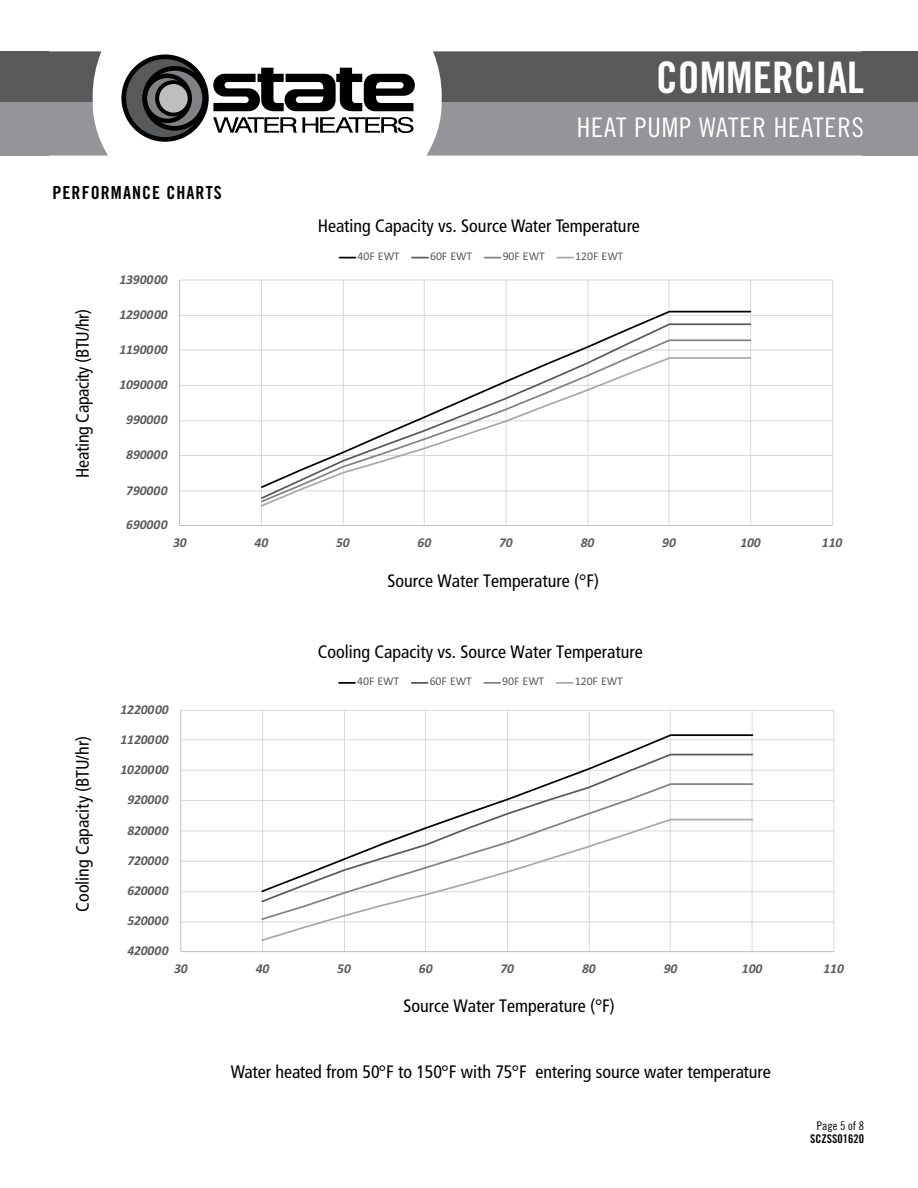
<style>
.page{position:relative;width:918px;height:1188px;background:#fff}
.page>*{position:absolute;margin:0;border:0;box-sizing:border-box;transform-origin:0 0}
.t1{font:43.5px "Trade Gothic LT Std Bd Cn 20";color:#fff}
.t2{font:27px "Trade Gothic LT Std Cn 18";letter-spacing:.035em;color:#fff}
.t3{font:condensed 18px "Frutiger LT Std";color:#000}
.t4{font:condensed 18px "Frutiger LT Std";letter-spacing:-.02em;color:#000}
.t5{font:18px "Trade Gothic LT Std Bd Cn 20";letter-spacing:.06em;color:#000}
.t6{font:italic 700 13.5px "Calibri";letter-spacing:-.005em;color:#595a5a}
.t7{font:12px "Trade Gothic LT Std Bd Cn 20";color:#000}
.t8{font:12px "Trade Gothic LT Std Cn 18";color:#000}
.t9{font:11.85px "Calibri";letter-spacing:-.005em;color:#595a5a}
</style>
<div class="page">
<div style="left:121px;top:54px;width:88px;height:88px;border:5px solid #000;border-radius:50%"></div>
<svg style="left:124px;top:57px;width:291px;height:82px"></svg>
<div style="left:158px;top:83px;width:31px;height:30px;background:#bcbec0;border-radius:50%"></div>
<div style="left:158px;top:82px;width:31px;height:32px;border:2px solid #000;border-radius:50%"></div>
<svg style="left:49px;top:51px;width:59px;height:105px"></svg>
<svg style="left:426px;top:51px;width:437px;height:105px;background:#7b7c7f"></svg>
<div style="left:0;top:102px;width:49px;height:54px;background:#939598"></div>
<div style="left:0;top:51px;width:49px;height:51px;background:#58595b"></div>
<div style="left:863px;top:102px;width:55px;height:54px;background:#939598"></div>
<div style="left:863px;top:51px;width:55px;height:51px;background:#58595b"></div>
<hr style="left:180px;top:490px;width:653px;height:1px;background:#dad9d9">
<hr style="left:180px;top:455px;width:653px;height:1px;background:#dad9d9">
<hr style="left:180px;top:420px;width:653px;height:1px;background:#dad9d9">
<hr style="left:180px;top:385px;width:653px;height:1px;background:#dad9d9">
<hr style="left:180px;top:350px;width:653px;height:1px;background:#dad9d9">
<hr style="left:180px;top:315px;width:653px;height:1px;background:#dad9d9">
<hr style="left:180px;top:280px;width:653px;height:1px;background:#dad9d9">
<hr style="left:261px;top:280px;width:1px;height:246px;background:#dad9d9">
<hr style="left:343px;top:280px;width:1px;height:246px;background:#dad9d9">
<hr style="left:424px;top:280px;width:1px;height:246px;background:#dad9d9">
<hr style="left:506px;top:280px;width:1px;height:246px;background:#dad9d9">
<hr style="left:588px;top:280px;width:1px;height:246px;background:#dad9d9">
<hr style="left:669px;top:280px;width:1px;height:246px;background:#dad9d9">
<hr style="left:750px;top:280px;width:1px;height:246px;background:#dad9d9">
<hr style="left:832px;top:280px;width:1px;height:246px;background:#dad9d9">
<hr style="left:179px;top:280px;width:1px;height:246px;background:#bfbfbf">
<hr style="left:180px;top:525px;width:653px;height:1px;background:#bfbfbf">
<svg style="left:342px;top:309px;width:410px;height:13px"></svg>
<svg style="left:505px;top:322px;width:247px;height:16px"></svg>
<svg style="left:260px;top:338px;width:492px;height:18px"></svg>
<svg style="left:260px;top:356px;width:492px;height:152px"></svg>
<svg style="left:339px;top:257px;width:16px;height:1px"></svg>
<svg style="left:412px;top:257px;width:16px;height:1px"></svg>
<svg style="left:485px;top:257px;width:16px;height:1px"></svg>
<svg style="left:557px;top:257px;width:16px;height:1px"></svg>
<hr style="left:181px;top:922px;width:653px;height:1px;background:#dad9d9">
<hr style="left:181px;top:891px;width:653px;height:1px;background:#dad9d9">
<hr style="left:181px;top:861px;width:653px;height:1px;background:#dad9d9">
<hr style="left:181px;top:831px;width:653px;height:1px;background:#dad9d9">
<hr style="left:181px;top:800px;width:653px;height:1px;background:#dad9d9">
<hr style="left:181px;top:770px;width:653px;height:1px;background:#dad9d9">
<hr style="left:181px;top:739px;width:653px;height:1px;background:#dad9d9">
<hr style="left:181px;top:710px;width:653px;height:1px;background:#dad9d9">
<hr style="left:262px;top:710px;width:1px;height:242px;background:#dad9d9">
<hr style="left:344px;top:710px;width:1px;height:242px;background:#dad9d9">
<hr style="left:425px;top:710px;width:1px;height:242px;background:#dad9d9">
<hr style="left:507px;top:710px;width:1px;height:242px;background:#dad9d9">
<hr style="left:589px;top:710px;width:1px;height:242px;background:#dad9d9">
<hr style="left:670px;top:710px;width:1px;height:242px;background:#dad9d9">
<hr style="left:752px;top:710px;width:1px;height:242px;background:#dad9d9">
<hr style="left:833px;top:710px;width:1px;height:242px;background:#dad9d9">
<hr style="left:180px;top:710px;width:1px;height:242px;background:#bfbfbf">
<hr style="left:181px;top:951px;width:653px;height:1px;background:#bfbfbf">
<svg style="left:260px;top:733px;width:494px;height:19px"></svg>
<svg style="left:260px;top:752px;width:494px;height:30px"></svg>
<svg style="left:454px;top:782px;width:300px;height:35px"></svg>
<svg style="left:260px;top:817px;width:494px;height:125px"></svg>
<svg style="left:339px;top:682px;width:16px;height:2px"></svg>
<svg style="left:412px;top:682px;width:16px;height:2px"></svg>
<svg style="left:484px;top:682px;width:16px;height:2px"></svg>
<svg style="left:557px;top:682px;width:16px;height:2px"></svg>
<p class="t5" style="left:52px;top:181px;width:171px">PERFORMANCE CHARTS</p>
<p class="t4" style="left:72px;top:478px;width:171px;rotate:-90deg">Heating Capacity (BTU/hr)</p>
<p class="t6" style="left:119px;top:270px;width:50px">1390000</p>
<p class="t6" style="left:119px;top:305px;width:50px">1290000</p>
<p class="t6" style="left:119px;top:340px;width:50px">1190000</p>
<p class="t6" style="left:119px;top:375px;width:50px">1090000</p>
<p class="t6" style="left:126px;top:410px;width:43px">990000</p>
<p class="t6" style="left:126px;top:445px;width:43px">890000</p>
<p class="t6" style="left:126px;top:481px;width:43px">790000</p>
<p class="t6" style="left:126px;top:515px;width:43px">690000</p>
<h1 class="t1" style="left:656px;top:51px;width:209px">COMMERCIAL</h1>
<h2 class="t2" style="left:577px;top:111px;width:289px">HEAT PUMP WATER HEATERS</h2>
<p class="t3" style="left:318px;top:216px;width:324px">Heating Capacity vs. Source Water Temperature</p>
<p class="t9" style="left:358px;top:248px;width:44px">40F EWT</p>
<p class="t9" style="left:430px;top:248px;width:44px">60F EWT</p>
<p class="t9" style="left:503px;top:248px;width:44px">90F EWT</p>
<p class="t9" style="left:575px;top:248px;width:49px">120F EWT</p>
<p class="t6" style="left:173px;top:533px;width:15px">30</p>
<p class="t6" style="left:255px;top:533px;width:15px">40</p>
<p class="t6" style="left:336px;top:533px;width:15px">50</p>
<p class="t6" style="left:418px;top:533px;width:15px">60</p>
<p class="t6" style="left:499px;top:533px;width:15px">70</p>
<p class="t6" style="left:581px;top:533px;width:15px">80</p>
<p class="t6" style="left:662px;top:533px;width:15px">90</p>
<p class="t6" style="left:740px;top:533px;width:22px">100</p>
<p class="t6" style="left:822px;top:533px;width:22px">110</p>
<p class="t3" style="left:388px;top:571px;width:213px">Source Water Temperature (°F)</p>
<p class="t3" style="left:318px;top:641px;width:326px">Cooling Capacity vs. Source Water Temperature</p>
<p class="t3" style="left:72px;top:912px;width:177px;rotate:-90deg">Cooling Capacity (BTU/hr)</p>
<p class="t6" style="left:121px;top:700px;width:50px">1220000</p>
<p class="t6" style="left:121px;top:730px;width:50px">1120000</p>
<p class="t6" style="left:121px;top:760px;width:50px">1020000</p>
<p class="t6" style="left:127px;top:790px;width:43px">920000</p>
<p class="t6" style="left:127px;top:821px;width:43px">820000</p>
<p class="t6" style="left:127px;top:851px;width:43px">720000</p>
<p class="t6" style="left:127px;top:881px;width:43px">620000</p>
<p class="t6" style="left:127px;top:911px;width:43px">520000</p>
<p class="t6" style="left:127px;top:941px;width:43px">420000</p>
<p class="t9" style="left:357px;top:673px;width:44px">40F EWT</p>
<p class="t9" style="left:430px;top:673px;width:44px">60F EWT</p>
<p class="t9" style="left:502px;top:673px;width:44px">90F EWT</p>
<p class="t9" style="left:575px;top:673px;width:49px">120F EWT</p>
<p class="t6" style="left:174px;top:959px;width:15px">30</p>
<p class="t6" style="left:256px;top:959px;width:15px">40</p>
<p class="t6" style="left:337px;top:959px;width:15px">50</p>
<p class="t6" style="left:419px;top:959px;width:15px">60</p>
<p class="t6" style="left:501px;top:959px;width:15px">70</p>
<p class="t6" style="left:582px;top:959px;width:15px">80</p>
<p class="t6" style="left:664px;top:959px;width:15px">90</p>
<p class="t6" style="left:742px;top:959px;width:22px">100</p>
<p class="t6" style="left:824px;top:959px;width:22px">110</p>
<p class="t3" style="left:403px;top:996px;width:213px">Source Water Temperature (°F)</p>
<p class="t3" style="left:231px;top:1062px;width:541px">Water heated from 50°F to 150°F with 75°F entering source water temperature</p>
<p class="t8" style="left:817px;top:1118px;width:49px">Page 5 of 8</p>
<p class="t7" style="left:810px;top:1132px;width:55px">SCZSS01620</p>
</div>
